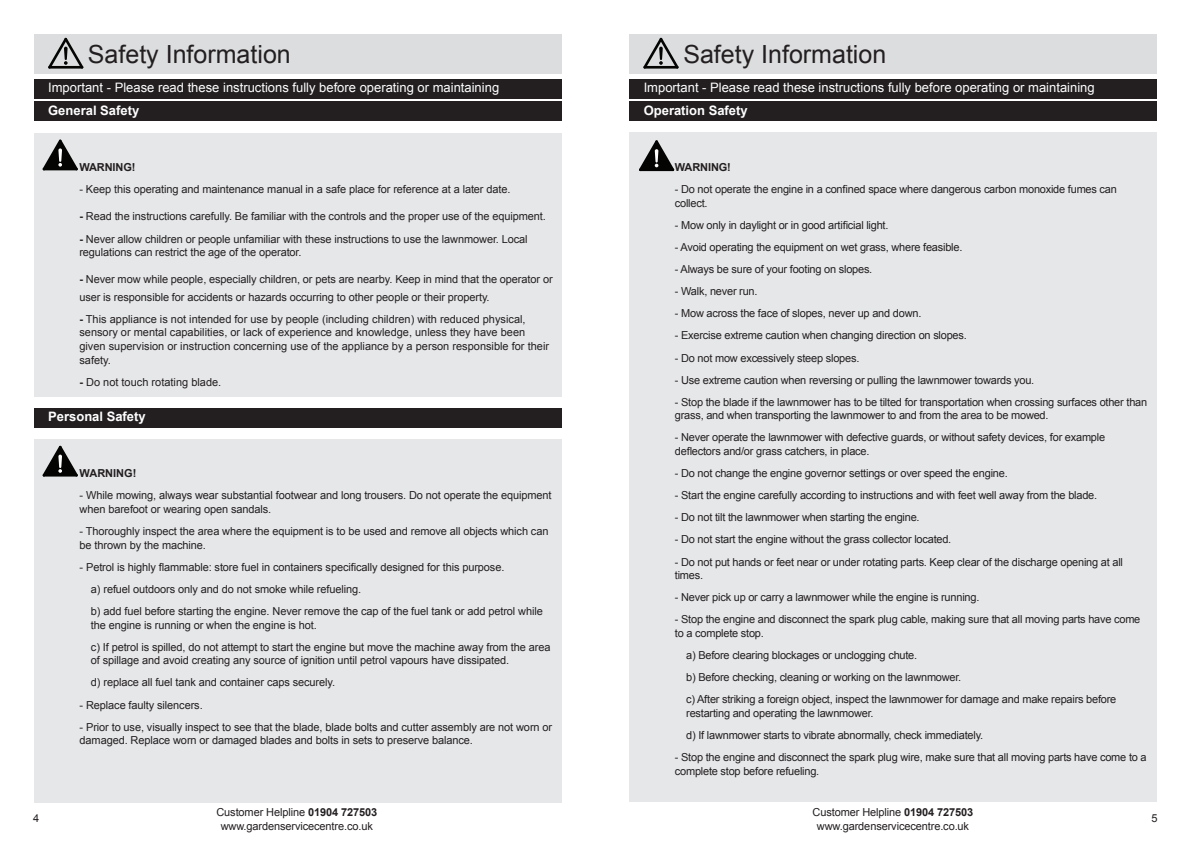
<style>
.page{position:relative;width:1191px;height:842px;background:#fff}
.page>*{position:absolute;margin:0;border:0;box-sizing:border-box;transform-origin:0 0}
.Heading_1{font:25px "Arial";color:#231f20}
.t1{font:13px "Arial";color:#fff}
.Heading2{font:700 13px "Arial";color:#fff}
.Contents___Sub_copy{font:11px/13.6px "Arial";letter-spacing:-.01em;color:#231f20}
.Contents___Sub_copy-2{font:700 11px "Arial";letter-spacing:-.01em;color:#231f20}
.s1{font-weight:700}
</style>
<div class="page">
<div style="left:34px;top:79px;width:527px;height:20px;background:#231f20"></div>
<div style="left:34px;top:34px;width:527px;height:40px;background:#dcdddf"></div>
<div style="left:629px;top:34px;width:528px;height:40px;background:#dcdddf"></div>
<div style="left:629px;top:79px;width:528px;height:20px;background:#231f20"></div>
<svg style="left:48px;top:38px;width:36px;height:31px"></svg>
<svg style="left:643px;top:38px;width:36px;height:31px"></svg>
<div style="left:34px;top:101px;width:527px;height:20px;background:#231f20"></div>
<div style="left:34px;top:133px;width:527px;height:263px;background:#e6e7e9"></div>
<svg style="left:42px;top:139px;width:36px;height:32px"></svg>
<div style="left:629px;top:133px;width:528px;height:669px;background:#e6e7e9"></div>
<div style="left:629px;top:101px;width:528px;height:20px;background:#231f20"></div>
<div style="left:34px;top:408px;width:527px;height:20px;background:#231f20"></div>
<div style="left:34px;top:439px;width:527px;height:363px;background:#e6e7e9"></div>
<svg style="left:42px;top:446px;width:36px;height:31px"></svg>
<svg style="left:639px;top:140px;width:35px;height:31px"></svg>
<p class="Heading_1" style="left:88px;top:38px;width:204px">Safety Information</p>
<p class="Heading_1" style="left:683px;top:38px;width:204px">Safety Information</p>
<p class="t1" style="left:48px;top:79px;width:452px">Important - Please read these instructions fully before operating or maintaining</p>
<p class="Heading2" style="left:48px;top:102px;width:93px">General Safety</p>
<p class="t1" style="left:643px;top:79px;width:452px">Important - Please read these instructions fully before operating or maintaining</p>
<p class="Heading2" style="left:643px;top:102px;width:106px">Operation Safety</p>
<p class="Contents___Sub_copy-2" style="left:79px;top:160px;width:58px">WARNING!</p>
<p class="Contents___Sub_copy" style="left:79px;top:183px;width:432px">- Keep this operating and maintenance manual in a safe place for reference at a later date.</p>
<p class="Contents___Sub_copy" style="left:79px;top:210px;width:468px"><span class="s1">-</span> Read the instructions carefully. Be familiar with the controls and the proper use of the equipment.</p>
<p class="Contents___Sub_copy" style="left:79px;top:232px;width:450px"><span class="s1">-</span> Never allow children or people unfamiliar with these instructions to use the lawnmower. Local regulations can restrict the age of the operator.</p>
<p class="Contents___Sub_copy" style="left:79px;top:270px;width:475px;line-height:18px"><span class="s1">-</span> Never mow while people, especially children, or pets are nearby. Keep in mind that the operator or user is responsible for accidents or hazards occurring to other people or their property.</p>
<p class="Contents___Sub_copy" style="left:79px;top:312px;width:471px"><span class="s1">-</span> This appliance is not intended for use by people (including children) with reduced physical, sensory or mental capabilities, or lack of experience and knowledge, unless they have been given supervision or instruction concerning use of the appliance by a person responsible for their safety.</p>
<p class="Contents___Sub_copy" style="left:79px;top:375px;width:143px"><span class="s1">-</span> Do not touch rotating blade.</p>
<p class="Heading2" style="left:48px;top:408px;width:99px">Personal Safety</p>
<p class="Contents___Sub_copy-2" style="left:80px;top:466px;width:58px">WARNING!</p>
<p class="Contents___Sub_copy" style="left:80px;top:489px;width:473px">- While mowing, always wear substantial footwear and long trousers. Do not operate the equipment when barefoot or wearing open sandals.</p>
<p class="Contents___Sub_copy" style="left:80px;top:525px;width:470px">- Thoroughly inspect the area where the equipment is to be used and remove all objects which can be thrown by the machine.</p>
<p class="Contents___Sub_copy" style="left:80px;top:560px;width:426px">- Petrol is highly flammable: store fuel in containers specifically designed for this purpose.</p>
<p class="Contents___Sub_copy" style="left:91px;top:582px;width:272px">a) refuel outdoors only and do not smoke while refueling.</p>
<p class="Contents___Sub_copy" style="left:91px;top:604px;width:453px">b) add fuel before starting the engine. Never remove the cap of the fuel tank or add petrol while the engine is running or when the engine is hot.</p>
<p class="Contents___Sub_copy" style="left:91px;top:640px;width:461px">c) If petrol is spilled, do not attempt to start the engine but move the machine away from the area of spillage and avoid creating any source of ignition until petrol vapours have dissipated.</p>
<p class="Contents___Sub_copy" style="left:91px;top:676px;width:246px">d) replace all fuel tank and container caps securely.</p>
<p class="Contents___Sub_copy" style="left:80px;top:698px;width:125px">- Replace faulty silencers.</p>
<p class="Contents___Sub_copy" style="left:80px;top:720px;width:474px">- Prior to use, visually inspect to see that the blade, blade bolts and cutter assembly are not worn or damaged. Replace worn or damaged blades and bolts in sets to preserve balance.</p>
<p class="Contents___Sub_copy" style="left:33px;top:811px;width:8px">4</p>
<p class="Contents___Sub_copy" style="left:216px;top:805px;width:162px;text-align:center">Customer Helpline <span class="s1">01904 727503 </span>www.gardenservicecentre.co.uk</p>
<p class="Contents___Sub_copy-2" style="left:675px;top:160px;width:58px">WARNING!</p>
<p class="Contents___Sub_copy" style="left:675px;top:183px;width:443px">- Do not operate the engine in a confined space where dangerous carbon monoxide fumes can collect.</p>
<p class="Contents___Sub_copy" style="left:675px;top:218px;width:215px">- Mow only in daylight or in good artificial light.</p>
<p class="Contents___Sub_copy" style="left:675px;top:240px;width:289px">- Avoid operating the equipment on wet grass, where feasible.</p>
<p class="Contents___Sub_copy" style="left:675px;top:263px;width:199px">- Always be sure of your footing on slopes.</p>
<p class="Contents___Sub_copy" style="left:675px;top:285px;width:84px">- Walk, never run.</p>
<p class="Contents___Sub_copy" style="left:675px;top:307px;width:248px">- Mow across the face of slopes, never up and down.</p>
<p class="Contents___Sub_copy" style="left:675px;top:329px;width:293px">- Exercise extreme caution when changing direction on slopes.</p>
<p class="Contents___Sub_copy" style="left:675px;top:351px;width:186px">- Do not mow excessively steep slopes.</p>
<p class="Contents___Sub_copy" style="left:675px;top:373px;width:361px">- Use extreme caution when reversing or pulling the lawnmower towards you.</p>
<p class="Contents___Sub_copy" style="left:675px;top:395px;width:474px">- Stop the blade if the lawnmower has to be tilted for transportation when crossing surfaces other than grass, and when transporting the lawnmower to and from the area to be mowed.</p>
<p class="Contents___Sub_copy" style="left:675px;top:431px;width:432px">- Never operate the lawnmower with defective guards, or without safety devices, for example deflectors and/or grass catchers, in place.</p>
<p class="Contents___Sub_copy" style="left:675px;top:467px;width:334px">- Do not change the engine governor settings or over speed the engine.</p>
<p class="Contents___Sub_copy" style="left:675px;top:489px;width:424px">- Start the engine carefully according to instructions and with feet well away from the blade.</p>
<p class="Contents___Sub_copy" style="left:675px;top:511px;width:246px">- Do not tilt the lawnmower when starting the engine.</p>
<p class="Contents___Sub_copy" style="left:675px;top:533px;width:278px">- Do not start the engine without the grass collector located.</p>
<p class="Contents___Sub_copy" style="left:675px;top:555px;width:450px">- Do not put hands or feet near or under rotating parts. Keep clear of the discharge opening at all times.</p>
<p class="Contents___Sub_copy" style="left:675px;top:591px;width:306px">- Never pick up or carry a lawnmower while the engine is running.</p>
<p class="Contents___Sub_copy" style="left:675px;top:613px;width:467px">- Stop the engine and disconnect the spark plug cable, making sure that all moving parts have come to a complete stop.</p>
<p class="Contents___Sub_copy" style="left:686px;top:648px;width:232px">a) Before clearing blockages or unclogging chute.</p>
<p class="Contents___Sub_copy" style="left:686px;top:671px;width:277px">b) Before checking, cleaning or working on the lawnmower.</p>
<p class="Contents___Sub_copy" style="left:686px;top:693px;width:431px">c) After striking a foreign object, inspect the lawnmower for damage and make repairs before restarting and operating the lawnmower.</p>
<p class="Contents___Sub_copy" style="left:686px;top:728px;width:298px">d) If lawnmower starts to vibrate abnormally, check immediately.</p>
<p class="Contents___Sub_copy" style="left:675px;top:750px;width:473px">- Stop the engine and disconnect the spark plug wire, make sure that all moving parts have come to a complete stop before refueling.</p>
<p class="Contents___Sub_copy" style="left:812px;top:805px;width:162px;text-align:center">Customer Helpline <span class="s1">01904 727503 </span>www.gardenservicecentre.co.uk</p>
<p class="Contents___Sub_copy" style="left:1151px;top:811px;width:8px">5</p>
</div>
